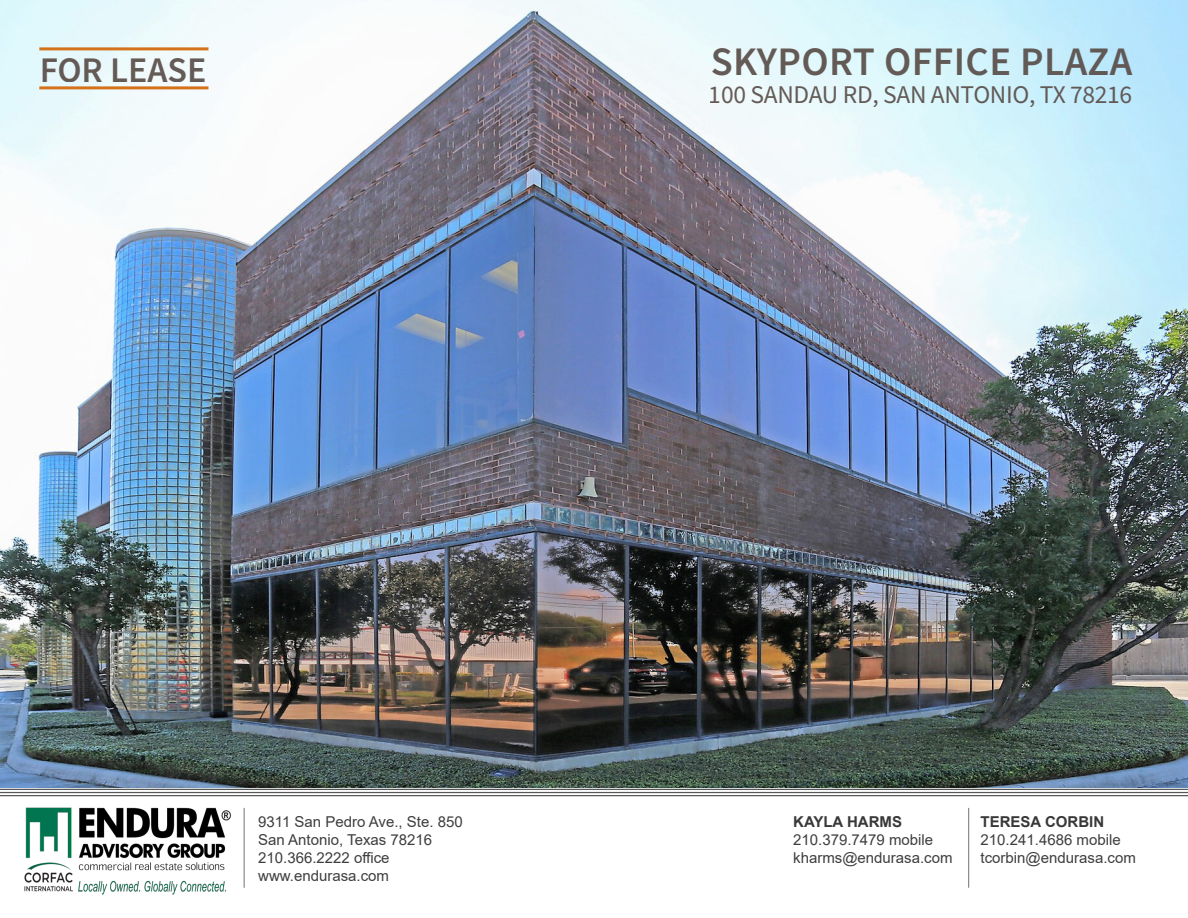
<style>
.page{position:relative;width:1188px;height:918px;background:#fff}
.page>*{position:absolute;margin:0;border:0;box-sizing:border-box;transform-origin:0 0}
.t1{font:600 40.5px "Source Sans Pro";letter-spacing:.01em;color:#5d524e}
.t2{font:600 36px "Source Sans Pro";color:#5d524e}
.t3{font:25.5px "Source Sans Pro";letter-spacing:-.015em;color:#5d524e}
.CONTACT_INFO{font:15px "Arial";color:#3e3e3f}
.CONTACT_NAMES{font:700 15px "Arial";color:#383839}
</style>
<div class="page">
<hr style="left:0;top:789px;width:1188px;height:1px;background:#57585a">
<hr style="left:0;top:792px;width:1188px;height:1px;background:#57585a">
<hr style="left:0;top:795px;width:1188px;height:1px;background:#57585a">
<img style="left:0;top:0;width:1188px;height:787px">
<img style="left:24px;top:807px;width:207px;height:88px">
<hr style="left:244px;top:808px;width:1px;height:80px;background:#808285">
<hr style="left:39px;top:47px;width:169px;height:3px;background:#d47119">
<hr style="left:39px;top:86px;width:169px;height:3px;background:#d47119">
<hr style="left:968px;top:808px;width:1px;height:80px;background:#808285">
<h2 class="t2" style="left:39px;top:46px;width:169px">FOR LEASE</h2>
<h1 class="t1" style="left:711px;top:35px;width:423px">SKYPORT OFFICE PLAZA</h1>
<h3 class="t3" style="left:709px;top:77px;width:425px">100 SANDAU RD, SAN ANTONIO, TX 78216</h3>
<p class="CONTACT_INFO" style="left:258px;top:812px;width:206px">9311 San Pedro Ave., Ste. 850</p>
<p class="CONTACT_INFO" style="left:258px;top:830px;width:176px">San Antonio, Texas 78216</p>
<p class="CONTACT_INFO" style="left:258px;top:848px;width:133px">210.366.2222 office</p>
<p class="CONTACT_INFO" style="left:258px;top:866px;width:132px">www.endurasa.com</p>
<p class="CONTACT_NAMES" style="left:793px;top:811px;width:110px">KAYLA HARMS</p>
<p class="CONTACT_INFO" style="left:793px;top:830px;width:142px">210.379.7479 mobile</p>
<p class="CONTACT_INFO" style="left:793px;top:848px;width:161px">kharms@endurasa.com</p>
<p class="CONTACT_NAMES" style="left:981px;top:811px;width:125px">TERESA CORBIN</p>
<p class="CONTACT_INFO" style="left:981px;top:830px;width:142px">210.241.4686 mobile</p>
<p class="CONTACT_INFO" style="left:981px;top:848px;width:157px">tcorbin@endurasa.com</p>
</div>
